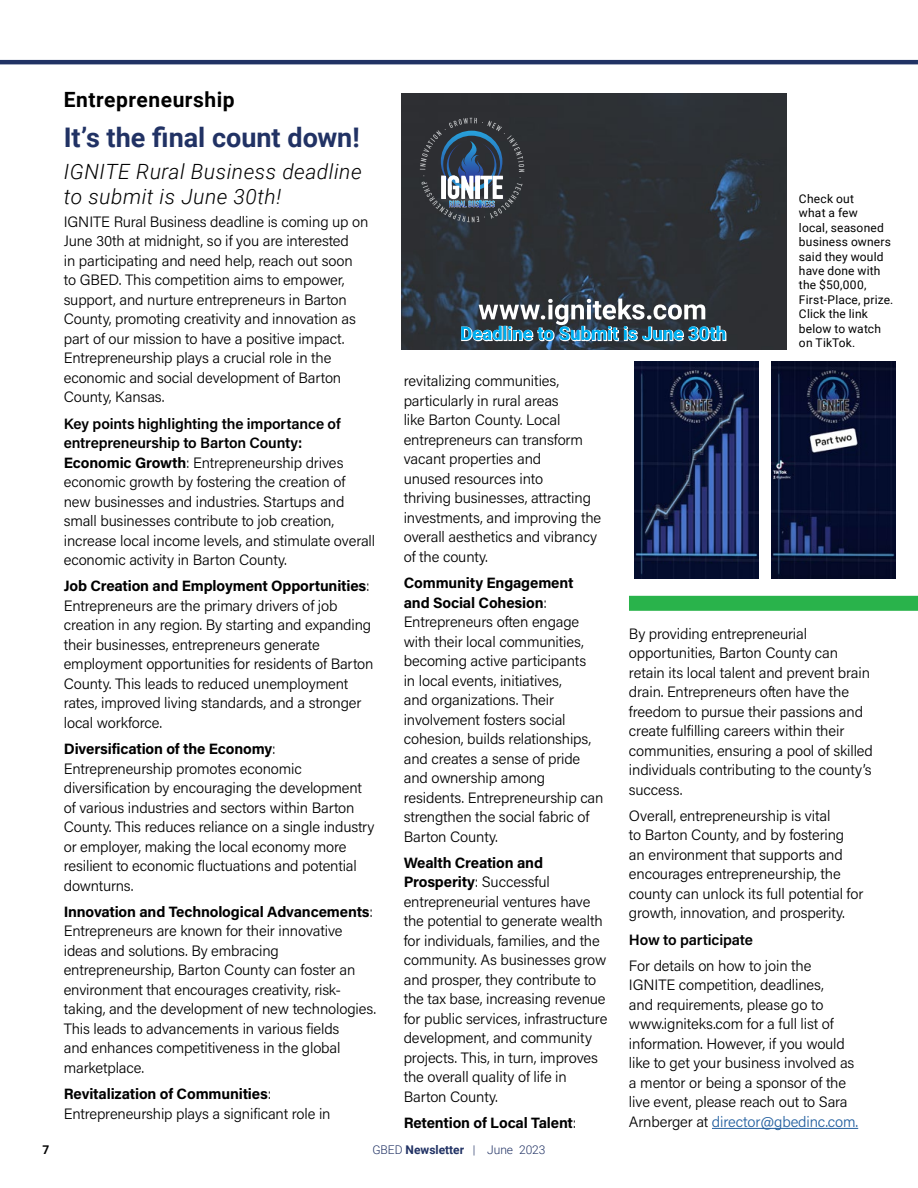
<style>
.page{position:relative;width:918px;height:1188px;background:#fff}
.page>*{position:absolute;margin:0;border:0;box-sizing:border-box;transform-origin:0 0}
.t1{font:700 27px "Roboto";color:#213264}
.t2{font:italic 300 21px/25.2px "Roboto";letter-spacing:.025em;color:#000}
.t3{font:700 21px "Roboto";letter-spacing:.025em;color:#000}
.t4{font:300 15px/19.5px "Acumin Pro";letter-spacing:-.01em;color:#000}
.t5{font:700 15px "Acumin Pro";letter-spacing:-.01em;color:#000}
.t6{font:600 15px "Acumin Pro";letter-spacing:-.01em;color:#000}
.t7{font:12px/14.4px "Roboto";letter-spacing:.015em;color:#000}
.t8{font:300 12px "Roboto";color:#213264}
.t9{font:700 12px "Roboto";color:#000}
.s1{font-weight:600}
.s2{font-weight:700}
.s3{font-weight:300}
.s4{color:#215e9e}
</style>
<div class="page">
<div style="left:629px;top:596px;width:289px;height:15px;background:#29b34b"></div>
<hr style="left:712px;top:1128px;width:146px;height:1px;background:#215e9e">
<img style="left:635px;top:361px;width:124px;height:217px">
<img style="left:771px;top:361px;width:124px;height:217px">
<img style="left:401px;top:94px;width:385px;height:256px">
<svg style="left:420px;top:118px;width:104px;height:104px;background:#454f5b"></svg>
<svg style="left:461px;top:299px;width:266px;height:43px"></svg>
<hr style="left:0;top:60px;width:918px;height:4px;background:#213264">
<h2 class="t3" style="left:64px;top:85px;width:172px">Entrepreneurship</h2>
<h1 class="t1" style="left:64px;top:119px;width:297px">It’s the final count down!</h1>
<h2 class="t2" style="left:64px;top:158px;width:299px">IGNITE Rural Business deadline to submit is June 30th!</h2>
<p class="t4" style="left:64px;top:211px;width:306px">IGNITE Rural Business deadline is coming up on June 30th at midnight, so if you are interested<br>in participating and need help, reach out soon to GBED. This competition aims to empower, support, and nurture entrepreneurs in Barton County, promoting creativity and innovation as part of our mission to have a positive impact.<br>Entrepreneurship plays a crucial role in the economic and social development of Barton County, Kansas.</p>
<p class="t4" style="left:64px;top:413px;width:313px"><span class="s1">Key points highlighting the importance of entrepreneurship to Barton County:<br></span><span class="s2">Economic Growth</span>: Entrepreneurship drives economic growth by fostering the creation of new businesses and industries. Startups and small businesses contribute to job creation, increase local income levels, and stimulate overall economic activity in Barton County.</p>
<p class="t4" style="left:64px;top:576px;width:311px"><span class="s2">Job Creation and Employment Opportunities</span>:<br>Entrepreneurs are the primary drivers of job creation in any region. By starting and expanding their businesses, entrepreneurs generate employment opportunities for residents of Barton County. This leads to reduced unemployment rates, improved living standards, and a stronger local workforce.</p>
<p class="t4" style="left:64px;top:738px;width:312px"><span class="s2">Diversification of the Economy</span>:<br>Entrepreneurship promotes economic diversification by encouraging the development of various industries and sectors within Barton County. This reduces reliance on a single industry or employer, making the local economy more resilient to economic fluctuations and potential downturns.</p>
<p class="t4" style="left:64px;top:901px;width:314px"><span class="s2">Innovation and Technological Advancements</span>:<br>Entrepreneurs are known for their innovative ideas and solutions. By embracing entrepreneurship, Barton County can foster an environment that encourages creativity, risk&shy;taking, and the development of new technologies.<br>This leads to advancements in various fields<br>and enhances competitiveness in the global marketplace.</p>
<p class="t4" style="left:64px;top:1083px;width:268px"><span class="s2">Revitalization of Communities</span>:<br>Entrepreneurship plays a significant role in</p>
<p class="t4" style="left:404px;top:371px;width:199px">revitalizing communities, particularly in rural areas<br>like Barton County. Local entrepreneurs can transform vacant properties and<br>unused resources into<br>thriving businesses, attracting investments, and improving the overall aesthetics and vibrancy of the county.</p>
<p class="t4" style="left:404px;top:573px;width:201px"><span class="s2">Community Engagement<br>and Social Cohesion</span>:<br>Entrepreneurs often engage with their local communities, becoming active participants<br>in local events, initiatives,<br>and organizations. Their involvement fosters social cohesion, builds relationships, and creates a sense of pride and ownership among residents. Entrepreneurship can strengthen the social fabric of<br>Barton County.</p>
<p class="t4" style="left:404px;top:852px;width:205px"><span class="s2">Wealth Creation and<br>Prosperity</span>: Successful entrepreneurial ventures have the potential to generate wealth for individuals, families, and the community. As businesses grow and prosper, they contribute to the tax base, increasing revenue for public services, infrastructure development, and community projects. This, in turn, improves the overall quality of life in<br>Barton County.</p>
<p class="t5" style="left:404px;top:1112px;width:174px">Retention of Local Talent<span class="s3">:</span></p>
<p class="t9" style="left:43px;top:1141px;width:8px">7</p>
<p class="t8" style="left:372px;top:1141px;width:175px">GBED <span class="s2">Newsletter</span> | June 2023</p>
<p class="t7" style="left:799px;top:191px;width:96px">Check out<br>what a few<br>local, seasoned business owners said they would have done with the $50,000,<br>First-Place, prize.<br>Click the link below to watch on TikTok.</p>
<p class="t4" style="left:629px;top:623px;width:245px">By providing entrepreneurial opportunities, Barton County can retain its local talent and prevent brain drain. Entrepreneurs often have the freedom to pursue their passions and create fulfilling careers within their communities, ensuring a pool of skilled individuals contributing to the county’s success.</p>
<p class="t4" style="left:629px;top:805px;width:236px">Overall, entrepreneurship is vital<br>to Barton County, and by fostering an environment that supports and encourages entrepreneurship, the county can unlock its full potential for growth, innovation, and prosperity.</p>
<p class="t6" style="left:629px;top:929px;width:125px">How to participate</p>
<p class="t4" style="left:629px;top:955px;width:231px">For details on how to join the IGNITE competition, deadlines,<br>and requirements, please go to www.igniteks.com for a full list of information. However, if you would like to get your business involved as a mentor or being a sponsor of the live event, please reach out to Sara Arnberger at <span class="s4">director@gbedinc.com.</span></p>
</div>
